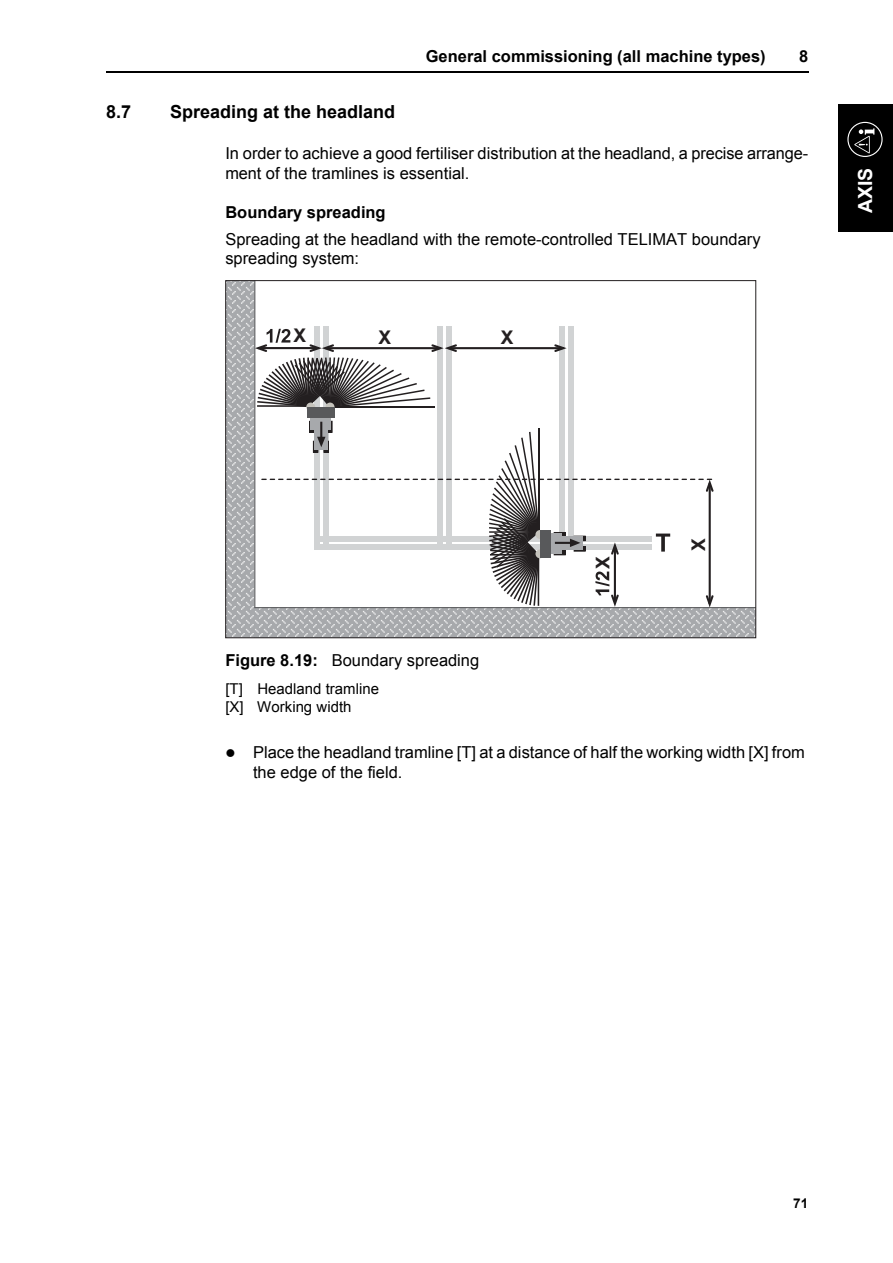
<style>
.page{position:relative;width:893px;height:1263px;background:#fff}
.page>*{position:absolute;margin:0;border:0;box-sizing:border-box;transform-origin:0 0}
.t1{font:700 19.5px "Arial";color:#fff}
.t2{font:700 18.9px "Arial";color:#231f20}
.t3{font:700 18px "Arial";color:#000}
.t4{font:16.5px/19.5px "Arial";color:#000}
.t5{font:700 16.5px "Arial";color:#000}
.t6{font:15px/18px "Arial";color:#000}
.t7{font:700 13.5px "Arial";color:#000}
.s1{font-weight:700}
</style>
<div class="page">
<hr style="left:106px;top:72px;width:702px;height:1px;background:#000">
<div style="left:838px;top:104px;width:54px;height:127px;background:#000"></div>
<svg style="left:847px;top:122px;width:35px;height:35px"></svg>
<svg style="left:227px;top:282px;width:27px;height:354px;background:#b0b2b5"></svg>
<div style="left:314px;top:326px;width:6px;height:223px;background:#d1d3d4"></div>
<div style="left:323px;top:326px;width:6px;height:223px;background:#d1d3d4"></div>
<div style="left:436px;top:326px;width:6px;height:223px;background:#d1d3d4"></div>
<div style="left:445px;top:326px;width:6px;height:223px;background:#d1d3d4"></div>
<div style="left:558px;top:326px;width:6px;height:223px;background:#d1d3d4"></div>
<div style="left:567px;top:326px;width:6px;height:223px;background:#d1d3d4"></div>
<svg style="left:254px;top:608px;width:500px;height:28px;background:#aeb0b3"></svg>
<hr style="left:254px;top:607px;width:501px;height:1px;background:#5b5c5e">
<hr style="left:449px;top:347px;width:113px;height:2px;background:#231f20">
<svg style="left:552px;top:343px;width:16px;height:11px"></svg>
<div style="left:327px;top:421px;width:5px;height:12px;border:1px solid #231f20"></div>
<div style="left:309px;top:421px;width:6px;height:12px;border:1px solid #231f20"></div>
<div style="left:310px;top:418px;width:21px;height:12px;background:#a7a9ac"></div>
<svg style="left:262px;top:422px;width:453px;height:189px"></svg>
<svg style="left:252px;top:329px;width:206px;height:79px"></svg>
<div style="left:306px;top:403px;width:9px;height:8px;background:#c5c3bc;border-radius:50%"></div>
<div style="left:307px;top:407px;width:28px;height:11px;background:#58595b"></div>
<hr style="left:254px;top:281px;width:1px;height:327px;background:#5b5c5e">
<p class="t5" style="left:426px;top:47px;width:341px">General commissioning (all machine types)</p>
<p class="t5" style="left:799px;top:47px;width:11px">8</p>
<p class="t3" style="left:106px;top:102px;width:27px">8.7</p>
<p class="t3" style="left:170px;top:102px;width:226px">Spreading at the headland</p>
<p class="t4" style="left:225px;top:144px;width:584px">In order to achieve a good fertiliser distribution at the headland, a precise arrange&shy;ment of the tramlines is essential.</p>
<p class="t5" style="left:225px;top:203px;width:162px">Boundary spreading</p>
<p class="t4" style="left:225px;top:229px;width:536px">Spreading at the headland with the remote-controlled TELIMAT boundary spreading system:</p>
<p class="t2" style="left:293px;top:329px;width:14px">X</p>
<p class="t2" style="left:378px;top:330px;width:14px">X</p>
<p class="t2" style="left:501px;top:330px;width:14px">X</p>
<p class="t1" style="left:854px;top:213px;width:47px;rotate:-90deg">AXIS</p>
<p class="t2" style="left:596px;top:569px;width:14px;rotate:-90deg">X</p>
<p class="t2" style="left:691px;top:551px;width:14px;rotate:-90deg">X</p>
<p class="t4" style="left:225px;top:651px;width:255px"><span class="s1">Figure 8.19:</span> Boundary spreading</p>
<p class="t6" style="left:225px;top:680px;width:155px">[T] Headland tramline [X] Working width</p>
<p class="t4" style="left:253px;top:743px;width:553px;text-indent:-28px">● Place the headland tramline [T] at a distance of half the working width [X] from the edge of the field.</p>
<p class="t7" style="left:793px;top:1196px;width:16px">71</p>
</div>
